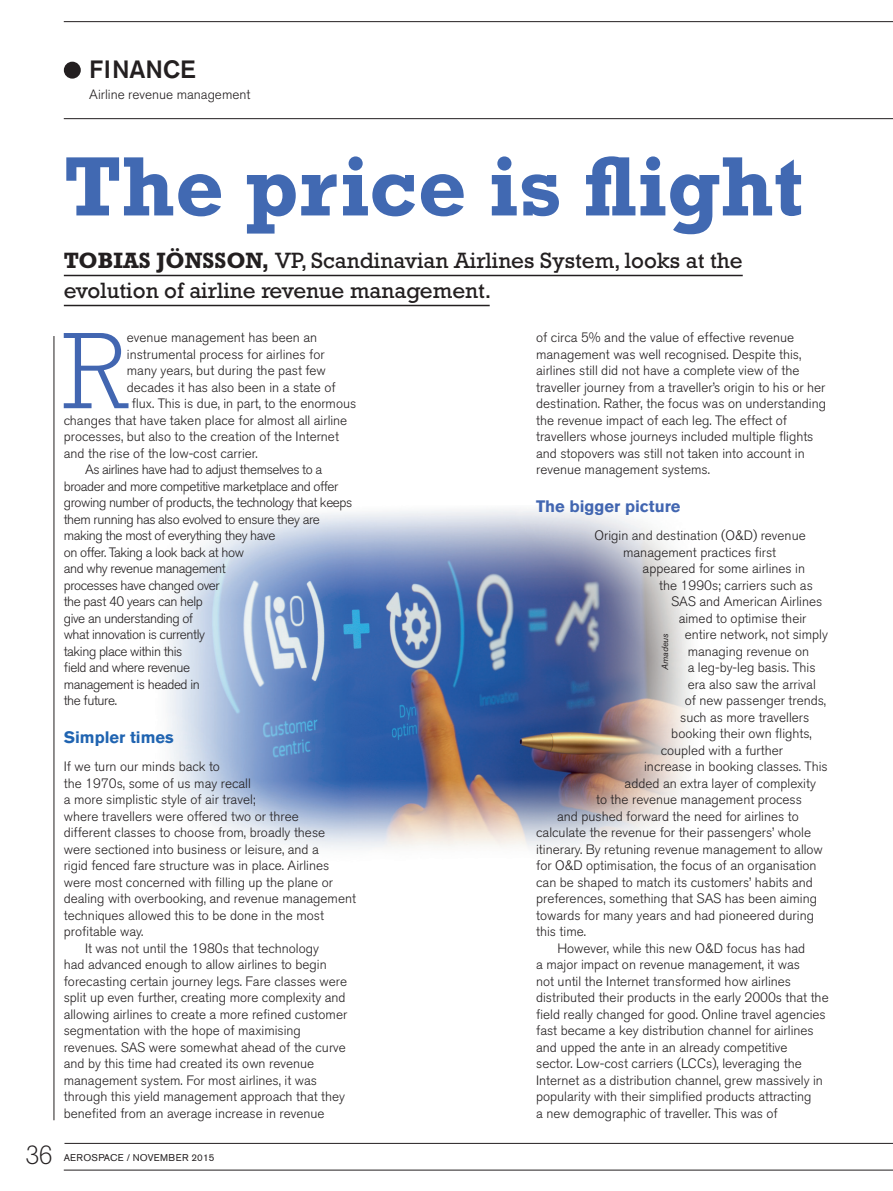
<style>
.page{position:relative;width:893px;height:1191px;background:#fff}
.page>*{position:absolute;margin:0;border:0;box-sizing:border-box;transform-origin:0 0}
.Article_Intro_Drop_C{font:300 110.7px "Rockwell Std";color:#4266b1}
.t1{font:700 85.5px "Rockwell Std";color:#4169b2}
.t2{font:300 27px "Rockwell Std";color:#231f20}
.t3{font:500 24.75px "Akzidenz Grotesk BE";color:#231f20}
.Article_Stand_First{font:22.5px "Rockwell Std";color:#231f20}
.Article_Subheading_0{font:700 16.5px "Akzidenz Grotesk BE";color:#4266b1}
.Article_Subheading_0-2{font:700 16.5px "Akzidenz Grotesk BE";color:#2064b1}
.Article_Body_Copy{font:300 13.5px/16.5px "Akzidenz Grotesk BE";color:#231f20}
.Article_Body_Copy_co{font:300 13.5px/16.5px "Akzidenz Grotesk BE";color:#231f20}
.Article_Body_Copy-2{font:300 13.5px/16.5px "Akzidenz Grotesk BE";letter-spacing:-.03em;color:#231f20}
.Article_Intro_Drop_C-2{font:300 13.5px "Akzidenz Grotesk BE";color:#231f20}
.t4{font:9.75px "Akzidenz Grotesk BE";letter-spacing:.03em;color:#231f20}
.t5{font:italic 9px "Akzidenz Grotesk BE";color:#231f20}
.s1{font-weight:700}
</style>
<div class="page">
<img style="left:167px;top:509px;width:524px;height:340px">
<hr style="left:64px;top:1169px;width:829px;height:1px;background:#231f20">
<hr style="left:64px;top:1143px;width:829px;height:1px;background:#231f20">
<hr style="left:64px;top:118px;width:829px;height:1px;background:#231f20">
<div style="left:64px;top:62px;width:17px;height:17px;background:#231f20;border-radius:50%"></div>
<hr style="left:54px;top:336px;width:1px;height:784px;background:#231f20">
<hr style="left:64px;top:275px;width:679px;height:1px;background:#231f20">
<hr style="left:64px;top:305px;width:426px;height:1px;background:#231f20">
<hr style="left:64px;top:21px;width:829px;height:1px;background:#231f20">
<p class="t3" style="left:89px;top:54px;width:108px">FINANCE</p>
<p class="Article_Body_Copy" style="left:89px;top:86px;width:163px">Airline revenue management</p>
<p class="t1" style="left:64px;top:136px;width:741px">The price is flight</p>
<p class="Article_Stand_First" style="left:64px;top:248px;width:680px"><span class="s1">TOBIAS JÖNSSON,</span> VP, Scandinavian Airlines System, looks at the</p>
<p class="Article_Stand_First" style="left:64px;top:278px;width:429px">evolution of airline revenue management.</p>
<p class="Article_Intro_Drop_C" style="left:63px;top:308px;width:65px">R</p>
<p class="Article_Intro_Drop_C-2" style="left:127px;top:330px;width:192px">evenue management has been an</p>
<p class="Article_Intro_Drop_C-2" style="left:127px;top:346px;width:199px">instrumental process for airlines for</p>
<p class="Article_Intro_Drop_C-2" style="left:127px;top:363px;width:200px">many years, but during the past few</p>
<p class="Article_Intro_Drop_C-2" style="left:127px;top:379px;width:210px">decades it has also been in a state of</p>
<p class="Article_Intro_Drop_C-2" style="left:132px;top:396px;width:226px">flux. This is due, in part, to the enormous</p>
<p class="Article_Intro_Drop_C-2" style="left:64px;top:412px;width:285px">changes that have taken place for almost all airline</p>
<p class="Article_Intro_Drop_C-2" style="left:64px;top:429px;width:277px">processes, but also to the creation of the Internet</p>
<p class="Article_Intro_Drop_C-2" style="left:64px;top:445px;width:196px">and the rise of the low-cost carrier.</p>
<p class="Article_Body_Copy-2" style="left:64px;top:461px;width:290px;text-indent:21px">As airlines have had to adjust themselves to a broader and more competitive marketplace and offer growing number of products, the technology that keeps them running has also evolved to ensure they are making the most of everything they have<br>on offer. Taking a look back at how<br>and why revenue management<br>processes have changed over<br>the past 40 years can help<br>give an understanding of<br>what innovation is currently<br>taking place within this<br>field and where revenue<br>management is headed in<br>the future.</p>
<p class="Article_Subheading_0-2" style="left:64px;top:727px;width:112px">Simpler times</p>
<p class="Article_Body_Copy_co" style="left:64px;top:758px;width:294px">If we turn our minds back to<br>the 1970s, some of us may recall<br>a more simplistic style of air travel;<br>where travellers were offered two or three<br>different classes to choose from, broadly these were sectioned into business or leisure, and a<br>rigid fenced fare structure was in place. Airlines were most concerned with filling up the plane or dealing with overbooking, and revenue management techniques allowed this to be done in the most profitable way.</p>
<p class="Article_Body_Copy" style="left:64px;top:940px;width:285px;text-indent:21px">It was not until the 1980s that technology<br>had advanced enough to allow airlines to begin forecasting certain journey legs. Fare classes were split up even further, creating more complexity and allowing airlines to create a more refined customer segmentation with the hope of maximising revenues. SAS were somewhat ahead of the curve and by this time had created its own revenue management system. For most airlines, it was through this yield management approach that they benefited from an average increase in revenue</p>
<p class="t2" style="left:26px;top:1139px;width:29px">36</p>
<p class="t4" style="left:64px;top:1151px;width:152px">AEROSPACE / NOVEMBER 2015</p>
<p class="Article_Body_Copy" style="left:536px;top:329px;width:291px">of circa 5% and the value of effective revenue management was well recognised. Despite this, airlines still did not have a complete view of the traveller journey from a traveller’s origin to his or her destination. Rather, the focus was on understanding the revenue impact of each leg. The effect of travellers whose journeys included multiple flights and stopovers was still not taken into account in revenue management systems.</p>
<p class="Article_Subheading_0" style="left:536px;top:496px;width:146px">The bigger picture</p>
<p class="Article_Body_Copy_co" style="left:595px;top:527px;width:213px">Origin and destination (O&amp;D) revenue</p>
<p class="Article_Body_Copy_co" style="left:623px;top:544px;width:154px">management practices first</p>
<p class="Article_Body_Copy_co" style="left:643px;top:560px;width:164px">appeared for some airlines in</p>
<p class="Article_Body_Copy_co" style="left:659px;top:577px;width:155px">the 1990s; carriers such as</p>
<p class="Article_Body_Copy_co" style="left:671px;top:593px;width:153px">SAS and American Airlines</p>
<p class="Article_Body_Copy_co" style="left:679px;top:610px;width:129px">aimed to optimise their</p>
<p class="Article_Body_Copy_co" style="left:685px;top:626px;width:145px">entire network, not simply</p>
<p class="Article_Body_Copy_co" style="left:688px;top:643px;width:123px">managing revenue on</p>
<p class="Article_Body_Copy_co" style="left:688px;top:659px;width:129px">a leg-by-leg basis. This</p>
<p class="Article_Body_Copy_co" style="left:688px;top:676px;width:130px">era also saw the arrival</p>
<p class="Article_Body_Copy_co" style="left:685px;top:692px;width:143px">of new passenger trends,</p>
<p class="Article_Body_Copy_co" style="left:680px;top:709px;width:131px">such as more travellers</p>
<p class="Article_Body_Copy_co" style="left:671px;top:725px;width:142px">booking their own flights,</p>
<p class="Article_Body_Copy_co" style="left:661px;top:742px;width:124px">coupled with a further</p>
<p class="Article_Body_Copy_co" style="left:644px;top:758px;width:185px">increase in booking classes. This</p>
<p class="Article_Body_Copy_co" style="left:625px;top:775px;width:193px">added an extra layer of complexity</p>
<p class="Article_Body_Copy_co" style="left:596px;top:791px;width:207px">to the revenue management process</p>
<p class="Article_Body_Copy_co" style="left:557px;top:808px;width:243px">and pushed forward the need for airlines to</p>
<p class="Article_Body_Copy_co" style="left:536px;top:824px;width:276px">calculate the revenue for their passengers’ whole</p>
<p class="Article_Body_Copy_co" style="left:536px;top:841px;width:288px">itinerary. By retuning revenue management to allow</p>
<p class="Article_Body_Copy_co" style="left:536px;top:857px;width:282px">for O&amp;D optimisation, the focus of an organisation</p>
<p class="Article_Body_Copy_co" style="left:536px;top:874px;width:278px">can be shaped to match its customers’ habits and</p>
<p class="Article_Body_Copy_co" style="left:536px;top:890px;width:282px">preferences, something that SAS has been aiming</p>
<p class="Article_Body_Copy_co" style="left:536px;top:907px;width:279px">towards for many years and had pioneered during</p>
<p class="Article_Body_Copy_co" style="left:536px;top:923px;width:51px">this time.</p>
<p class="Article_Body_Copy" style="left:536px;top:940px;width:294px;text-indent:21px">However, while this new O&amp;D focus has had<br>a major impact on revenue management, it was<br>not until the Internet transformed how airlines distributed their products in the early 2000s that the field really changed for good. Online travel agencies fast became a key distribution channel for airlines and upped the ante in an already competitive<br>sector. Low-cost carriers (LCCs), leveraging the Internet as a distribution channel, grew massively in popularity with their simplified products attracting<br>a new demographic of traveller. This was of</p>
<p class="t5" style="left:660px;top:670px;width:38px;rotate:-90deg">Amadeus</p>
</div>
